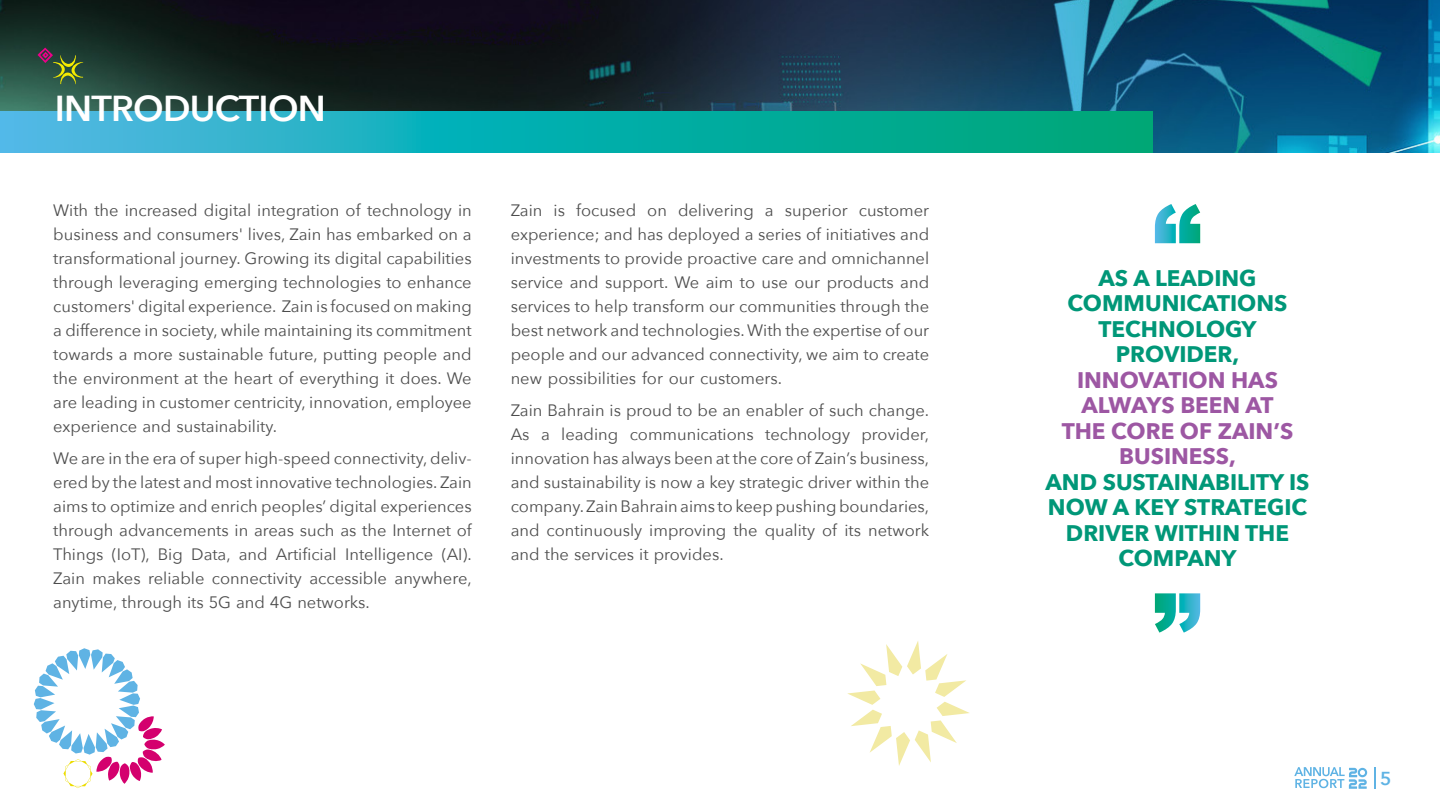
<style>
.page{position:relative;width:1440px;height:810px;background:#fff}
.page>*{position:absolute;margin:0;border:0;box-sizing:border-box;transform-origin:0 0}
.t1{font:600 36px "Avenir Next";letter-spacing:-.02em;color:#fff}
.t2{font:700 22.5px/25.5px "Avenir Next";color:#009778;text-align:center}
.t3{font:700 22.5px/25.5px "Avenir Next";color:#9d57a3;text-align:center}
.t4{font:600 18.75px "Avenir Next";color:#5fb3e4}
.t5{font:16.5px/24px "Avenir Next";color:#4d4d4d}
</style>
<div class="page">
<svg style="left:1294px;top:767px;width:73px;height:22px"></svg>
<svg style="left:1374px;top:767px;width:1px;height:22px"></svg>
<img style="left:0;top:0;width:1440px;height:153px">
<svg style="left:0;top:112px;width:1153px;height:41px;background:#14aead"></svg>
<svg style="left:1155px;top:204px;width:45px;height:39px"></svg>
<svg style="left:1155px;top:593px;width:45px;height:40px"></svg>
<svg style="left:34px;top:648px;width:131px;height:140px"></svg>
<svg style="left:847px;top:641px;width:123px;height:125px"></svg>
<svg style="left:38px;top:48px;width:45px;height:36px;background:#485a3a"></svg>
<h1 class="t1" style="left:55px;top:78px;width:273px">INTRODUCTION</h1>
<p class="t5" style="left:53px;top:198px;width:420px;text-align:justify">With the increased digital integration of technology in business and consumers' lives, Zain has embarked on a transformational journey. Growing its digital capabilities through leveraging emerging technologies to enhance customers' digital experience. Zain is focused on making a difference in society, while maintaining its commitment towards a more sustainable future, putting people and the environment at the heart of everything it does. We are leading in customer centricity, innovation, employee experience and sustainability.</p>
<p class="t5" style="left:53px;top:469px;width:420px">ered by the latest and most innovative technologies.Zain</p>
<p class="t5" style="left:53px;top:445px;width:420px">We are in the era of super high-speed connectivity, deliv-</p>
<p class="t5" style="left:53px;top:493px;width:420px;text-align:right">aims to optimize and enrich peoples’ digital experiences through advancements in areas such as the Internet of (AI .(</p>
<p class="t5" style="left:276px;top:541px;width:62px">Artificial</p>
<p class="t5" style="left:53px;top:541px;width:52px">Things</p>
<p class="t5" style="left:239px;top:541px;width:30px">and</p>
<p class="t5" style="left:345px;top:541px;width:90px">Intelligence</p>
<p class="t5" style="left:112px;top:541px;width:39px">(IoT ,)</p>
<p class="t5" style="left:158px;top:541px;width:27px">Big</p>
<p class="t5" style="left:191px;top:541px;width:41px">Data,</p>
<p class="t5" style="left:92px;top:565px;width:50px">makes</p>
<p class="t5" style="left:148px;top:565px;width:58px">reliable</p>
<p class="t5" style="left:309px;top:565px;width:79px">accessible</p>
<p class="t5" style="left:53px;top:565px;width:318px">Zain<br>anytime, through its G5 and G4 networks.</p>
<p class="t5" style="left:212px;top:565px;width:92px">connectivity</p>
<p class="t5" style="left:395px;top:565px;width:79px">anywhere,</p>
<p class="t5" style="left:576px;top:198px;width:62px">focused</p>
<p class="t5" style="left:678px;top:198px;width:77px">delivering</p>
<p class="t5" style="left:511px;top:198px;width:420px">Zain<br>experience; and has deployed a series of initiatives and investments to provide proactive care and omnichannel service and support. We aim to use our products and services to help transform our communities through the best network and technologies.With the expertise of our people and our advanced connectivity, we aim to create new possibilities for our customers.</p>
<p class="t5" style="left:511px;top:397px;width:420px;text-align:right">Zain Bahrain is proud to be an enabler of such change. provider,</p>
<p class="t5" style="left:554px;top:198px;width:13px">is</p>
<p class="t5" style="left:785px;top:198px;width:64px">superior</p>
<p class="t5" style="left:859px;top:198px;width:72px">customer</p>
<p class="t5" style="left:647px;top:198px;width:21px">on</p>
<p class="t5" style="left:765px;top:198px;width:10px">a</p>
<p class="t5" style="left:561px;top:421px;width:58px">leading</p>
<p class="t5" style="left:765px;top:421px;width:86px">technology</p>
<p class="t5" style="left:511px;top:421px;width:420px">As<br>innovation has always been at the core of Zain s’ business, and sustainability is now a key strategic driver within the company.ZainBahrainaimstokeeppushingboundaries, and continuously improving the quality of its network and the services it provides.</p>
<p class="t5" style="left:630px;top:421px;width:126px">communications</p>
<p class="t5" style="left:541px;top:421px;width:10px">a</p>
<h2 class="t2" style="left:1068px;top:265px;width:221px">AS A LEADING<br>COMMUNICATIONS<br>TECHNOLOGY<br>PROVIDER,</h2>
<h2 class="t3" style="left:1062px;top:367px;width:233px">INNOVATION HAS<br>ALWAYS BEEN AT<br>THE CORE OF ZAIN S’<br>BUSINESS,</h2>
<h2 class="t2" style="left:1046px;top:469px;width:266px">AND SUSTAINABILITY IS<br>NOW A KEY STRATEGIC<br>DRIVER WITHIN THE<br>COMPANY</h2>
<p class="t4" style="left:1380px;top:762px;width:13px">5</p>
</div>
